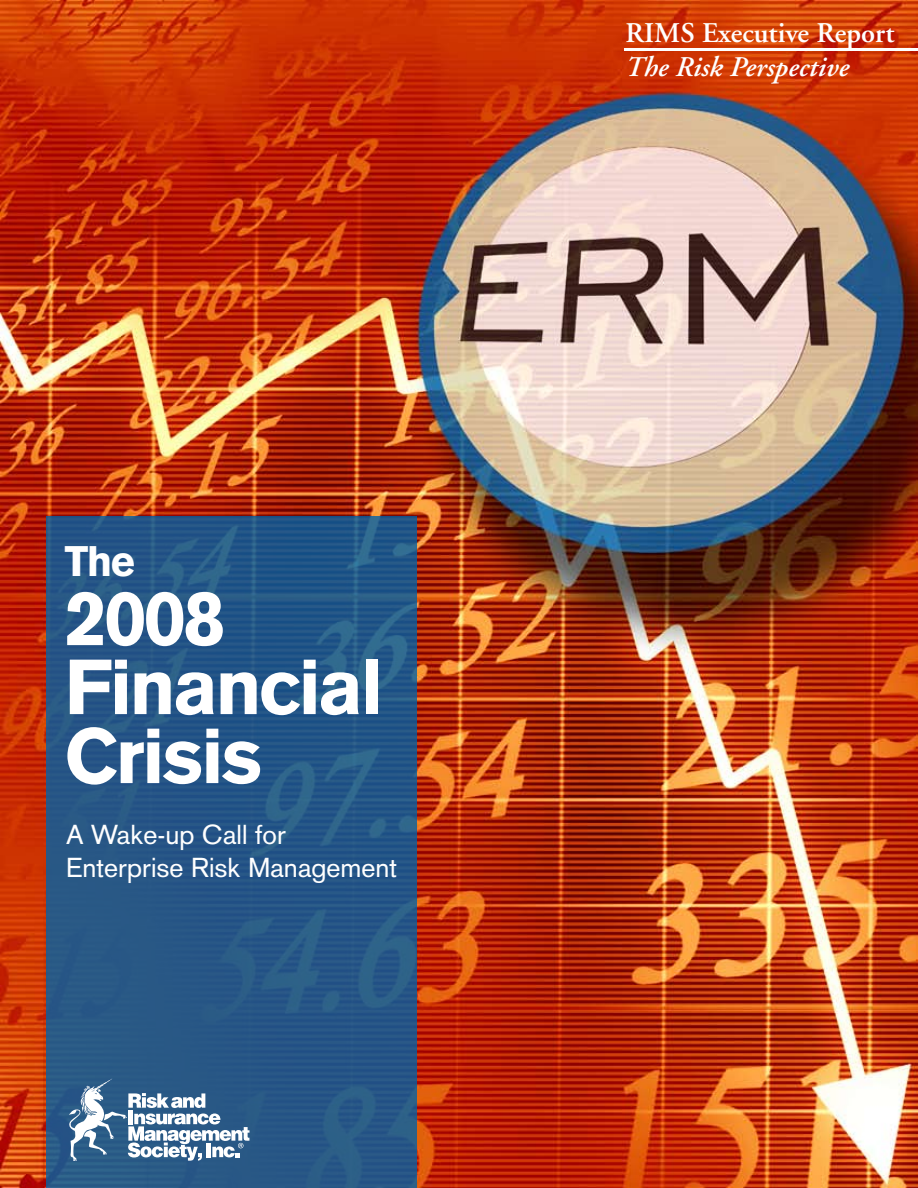
<style>
.page{position:relative;width:918px;height:1188px;background:#fff}
.page>*{position:absolute;margin:0;border:0;box-sizing:border-box;transform-origin:0 0}
.t1{font:900 76.5px/69px "Akzidenz Grotesk";letter-spacing:-.04em;color:#fff}
.t2{font:900 42px "Akzidenz Grotesk";color:#fff}
.t3{font:600 28.5px "Adobe Garamond";color:#fff}
.t4{font:italic 600 28.5px "Adobe Garamond";color:#fff}
.t5{font:27px/32.4px "Akzidenz Grotesk";color:#fff}
</style>
<div class="page">
<img style="left:0;top:0;width:918px;height:1188px">
<svg style="left:46px;top:516px;width:371px;height:672px;background:#255686"></svg>
<svg style="left:69px;top:1078px;width:181px;height:83px"></svg>
<hr style="left:624px;top:48px;width:294px;height:3px;background:#fff">
<h2 class="t2" style="left:64px;top:536px;width:73px">The</h2>
<h1 class="t1" style="left:65px;top:583px;width:320px">2008<br>Financial<br>Crisis</h1>
<p class="t5" style="left:66px;top:818px;width:333px">A Wake-up Call for<br>Enterprise Risk Management</p>
<p class="t3" style="left:626px;top:17px;width:271px">RIMS Executive Report</p>
<p class="t4" style="left:626px;top:51px;width:225px">The Risk Perspective</p>
</div>
